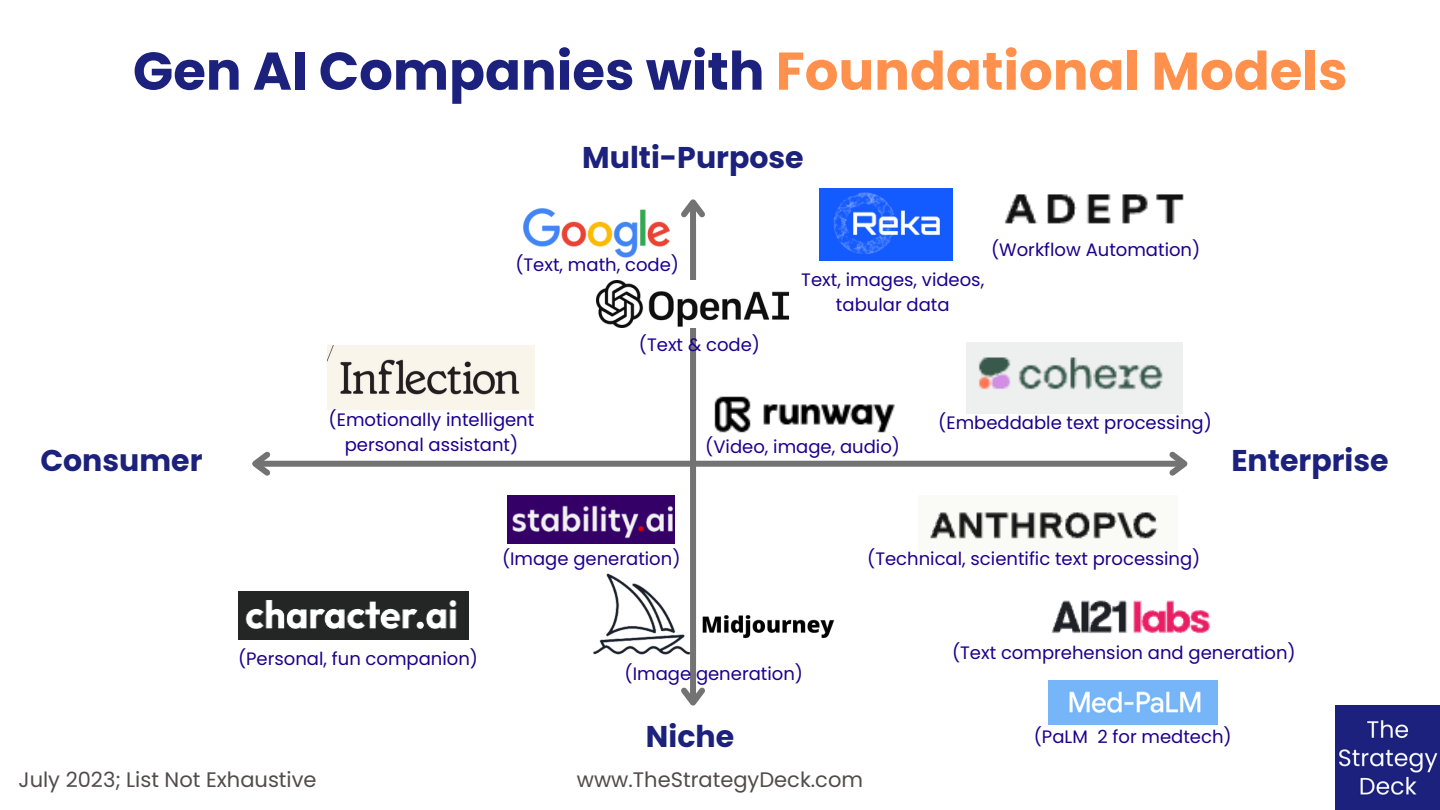
<style>
.page{position:relative;width:1440px;height:810px;background:#fff}
.page>*{position:absolute;margin:0;border:0;box-sizing:border-box;transform-origin:0 0}
.t1{font:700 53px "Poppins";color:#1b217c}
.t2{font:700 30px "Poppins";color:#1b217c}
.t3{font:21px "Poppins";color:#514c4b}
.t4{font:18px/24.8px "Poppins";color:#1c008d;text-align:center}
.s1{color:#ff914d}
</style>
<div class="page">
<div style="left:255px;top:461px;width:929px;height:6px;background:#737373"></div>
<svg style="left:252px;top:451px;width:24px;height:25px"></svg>
<svg style="left:1164px;top:451px;width:24px;height:25px"></svg>
<img style="left:714px;top:396px;width:181px;height:37px">
<img style="left:543px;top:523px;width:292px;height:132px">
<div style="left:690px;top:202px;width:6px;height:501px;background:#737373"></div>
<svg style="left:681px;top:687px;width:24px;height:19px"></svg>
<svg style="left:681px;top:199px;width:24px;height:19px"></svg>
<img style="left:328px;top:345px;width:207px;height:64px">
<img style="left:930px;top:512px;width:228px;height:27px">
<img style="left:238px;top:591px;width:230px;height:48px">
<img style="left:1336px;top:706px;width:104px;height:104px">
<img style="left:1052px;top:600px;width:159px;height:34px">
<img style="left:1048px;top:681px;width:169px;height:43px">
<img style="left:1004px;top:194px;width:180px;height:30px">
<img style="left:967px;top:343px;width:216px;height:70px">
<img style="left:596px;top:280px;width:192px;height:47px">
<img style="left:523px;top:208px;width:147px;height:50px">
<img style="left:508px;top:495px;width:166px;height:48px">
<img style="left:820px;top:188px;width:132px;height:73px">
<p class="t1" style="left:133px;top:34px;width:1216px">Gen AI Companies with <span class="s1">Foundational Models</span></p>
<p class="t2" style="left:582px;top:136px;width:223px">Multi-Purpose</p>
<p class="t4" style="left:515px;top:253px;width:165px">(Text, math, code)</p>
<p class="t4" style="left:639px;top:332px;width:123px">(Text &amp; code)</p>
<p class="t4" style="left:801px;top:267px;width:185px">Text, images, videos, tabular data</p>
<p class="t4" style="left:991px;top:237px;width:211px">(Workflow Automation)</p>
<p class="t4" style="left:329px;top:408px;width:207px">(Emotionally intelligent personal assistant)</p>
<p class="t4" style="left:938px;top:410px;width:275px">(Embeddable text processing)</p>
<p class="t4" style="left:705px;top:435px;width:196px">(Video, image, audio)</p>
<p class="t2" style="left:40px;top:440px;width:164px">Consumer</p>
<p class="t2" style="left:1231px;top:440px;width:159px">Enterprise</p>
<p class="t4" style="left:502px;top:546px;width:180px">(Image generation)</p>
<p class="t4" style="left:867px;top:546px;width:335px">(Technical, scientific text processing)</p>
<p class="t4" style="left:238px;top:646px;width:242px">(Personal, fun companion)</p>
<p class="t3" style="left:19px;top:765px;width:300px">July 2023; List Not Exhaustive</p>
<p class="t4" style="left:625px;top:662px;width:180px">(Image generation)</p>
<p class="t2" style="left:646px;top:716px;width:90px">Niche</p>
<p class="t3" style="left:577px;top:765px;width:288px">www.TheStrategyDeck.com</p>
<p class="t4" style="left:952px;top:641px;width:345px">(Text comprehension and generation)</p>
<p class="t4" style="left:1034px;top:724px;width:199px">(PaLM 2 for medtech)</p>
</div>
